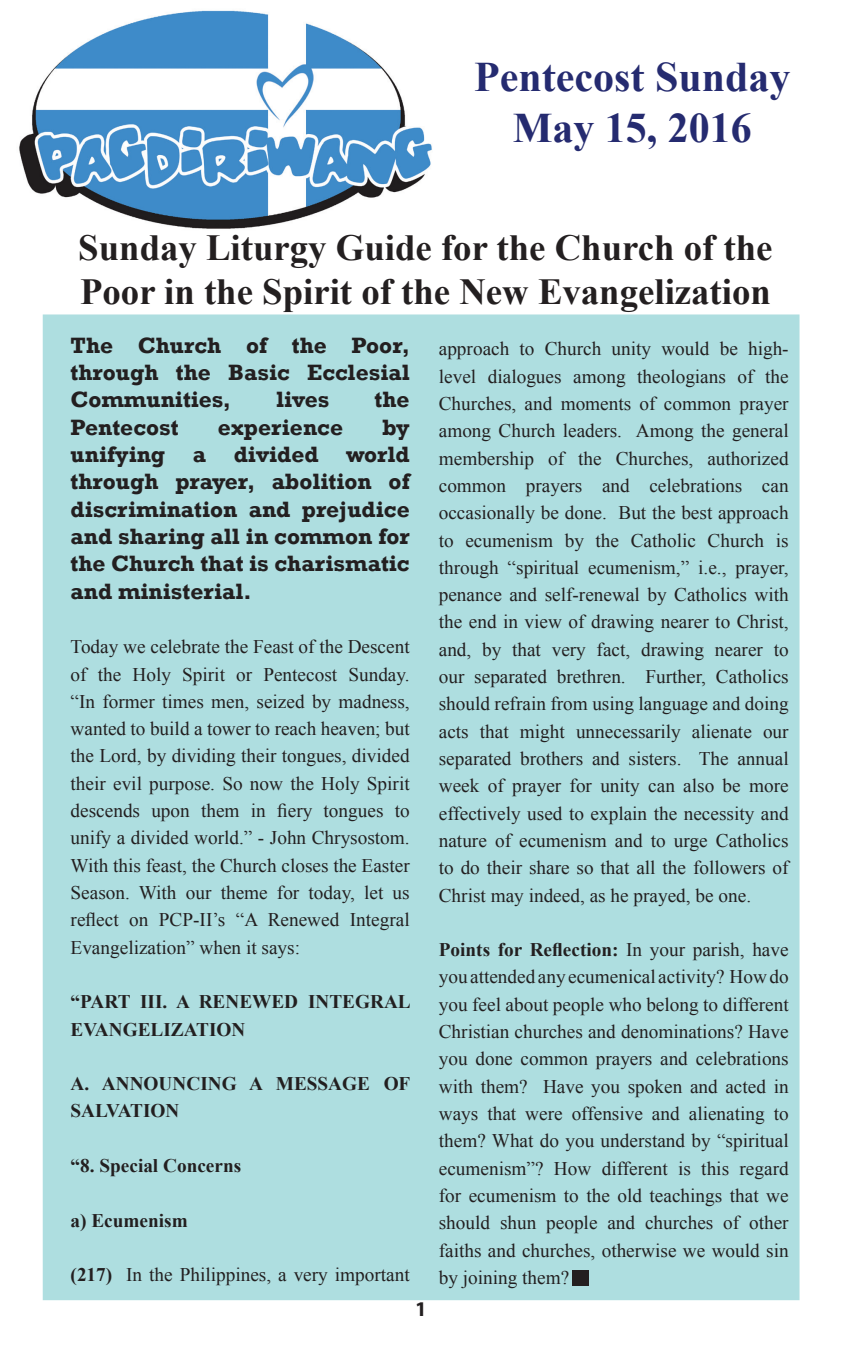
<style>
.page{position:relative;width:851px;height:1355px;background:#fff}
.page>*{position:absolute;margin:0;border:0;box-sizing:border-box;transform-origin:0 0}
.t1{font:700 42px/50.4px "Times New Roman";color:#252b70;text-align:center}
.t2{font:700 36.75px/44.1px "Times New Roman";color:#231f20}
.t3{font:700 22.75px/27.3px "Rockwell";color:#231f20;text-align:justify}
.t4{font:700 21px "Myriad Pro";color:#231f20}
.t5{font:19.25px/27.3px "Times New Roman";color:#231f20;text-align:justify}
.t6{font:700 19.25px/27.3px "Times New Roman";color:#231f20}
.s1{font-weight:700}
</style>
<div class="page">
<div style="left:43px;top:314px;width:756px;height:986px;background:#aedee0"></div>
<div style="left:572px;top:1269px;width:16px;height:16px;background:#231f20"></div>
<img style="left:19px;top:10px;width:413px;height:219px">
<h1 class="t1" style="left:474px;top:51px;width:318px">Pentecost Sunday<br>May 15, 2016</h1>
<h2 class="t2" style="left:78px;top:224px;width:695px">Sunday Liturgy Guide for the Church of the<br>Poor in the Spirit of the New Evangelization</h2>
<p class="t5" style="left:439px;top:335px;width:351px">approach to Church unity would be high&shy;level dialogues among theologians of the Churches, and moments of common prayer among Church leaders. Among the general membership of the Churches, authorized common prayers and celebrations can occasionally be done. But the best approach to ecumenism by the Catholic Church is through “spiritual ecumenism,” i.e., prayer, penance and self-renewal by Catholics with the end in view of drawing nearer to Christ, and, by that very fact, drawing nearer to our separated brethren. Further, Catholics should refrain from using language and doing acts that might unnecessarily alienate our separated brothers and sisters. The annual week of prayer for unity can also be more effectively used to explain the necessity and nature of ecumenism and to urge Catholics to do their share so that all the followers of Christ may indeed, as he prayed, be one.</p>
<p class="t5" style="left:439px;top:935px;width:351px"><span class="s1">Points for Reflection:</span> In your parish, have you attended any ecumenical activity? How do you feel about people who belong to different Christian churches and denominations? Have you done common prayers and celebrations with them? Have you spoken and acted in ways that were offensive and alienating to them? What do you understand by “spiritual ecumenism”? How different is this regard for ecumenism to the old teachings that we should shun people and churches of other faiths and churches, otherwise we would sin by joining them?</p>
<p class="t4" style="left:415px;top:1295px;width:13px">1</p>
<p class="t3" style="left:71px;top:331px;width:340px">The Church of the Poor, through the Basic Ecclesial Communities,</p>
<p class="t3" style="left:276px;top:386px;width:55px">lives</p>
<p class="t3" style="left:374px;top:386px;width:37px">the</p>
<p class="t3" style="left:71px;top:413px;width:109px">Pentecost</p>
<p class="t3" style="left:218px;top:413px;width:127px">experience</p>
<p class="t3" style="left:71px;top:413px;width:340px;text-indent:312px">by unifying a divided world through prayer, abolition of discrimination and prejudice and sharing all in common for the Church that is charismatic and ministerial.</p>
<p class="t5" style="left:71px;top:632px;width:340px">Today we celebrate the Feast of the Descent of the Holy Spirit or Pentecost Sunday. “In former times men, seized by madness, wanted to build a tower to reach heaven; but the Lord, by dividing their tongues, divided their evil purpose. So now the Holy Spirit descends upon them in fiery tongues to unify a divided world.” - John Chrysostom.<br>With this feast, the Church closes the Easter Season. With our theme for today, let us reflect on PCP-II’s “A Renewed Integral Evangelization” when it says:</p>
<p class="t6" style="left:71px;top:987px;width:341px">“PART III. A RENEWED INTEGRAL<br>EVANGELIZATION</p>
<p class="t6" style="left:71px;top:1069px;width:341px">A. ANNOUNCING A MESSAGE OF<br>SALVATION</p>
<p class="t6" style="left:71px;top:1151px;width:172px">“8. Special Concerns</p>
<p class="t6" style="left:71px;top:1206px;width:119px">a) Ecumenism</p>
<p class="t5" style="left:71px;top:1260px;width:340px"><span class="s1">(217)</span> In the Philippines, a very important</p>
</div>
